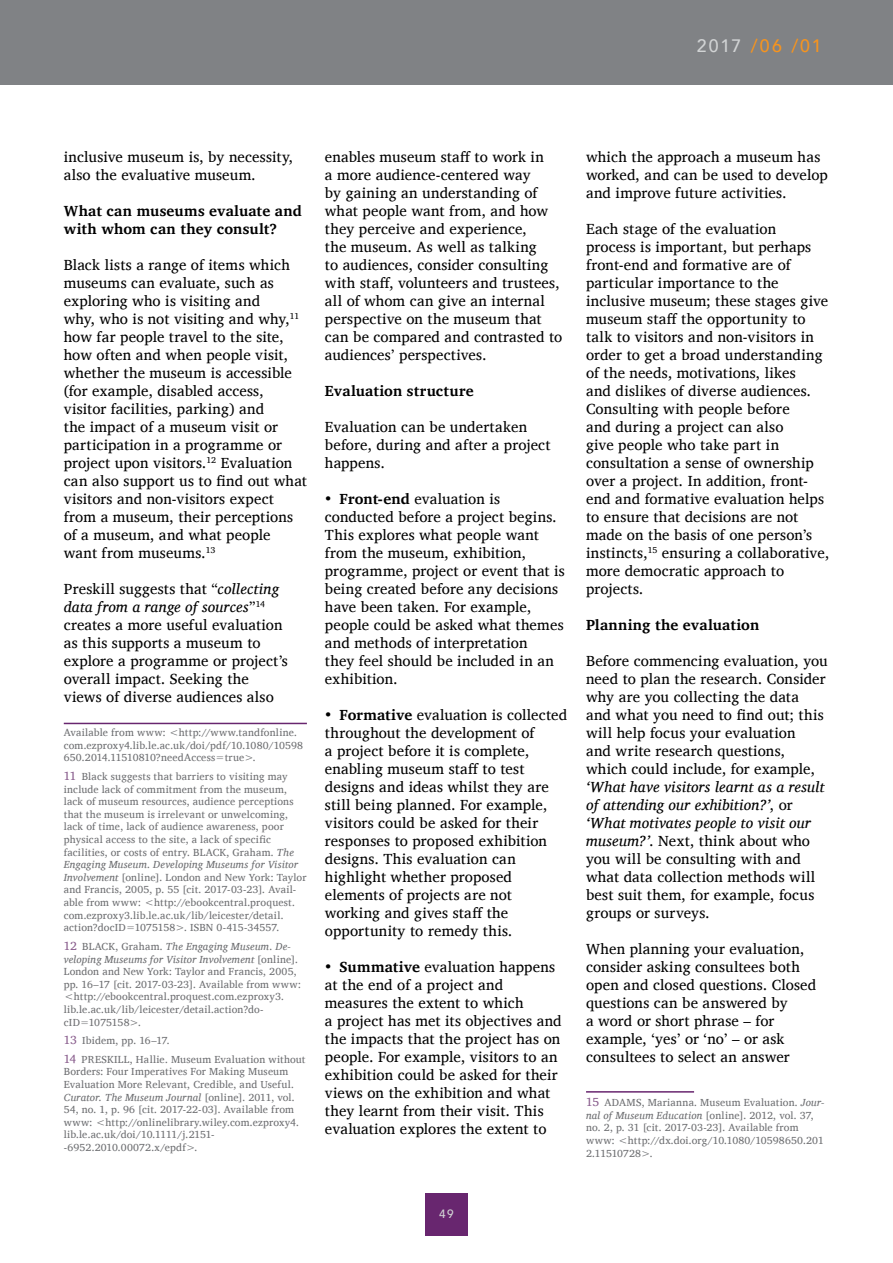
<style>
.page{position:relative;width:893px;height:1263px;background:#fff}
.page>*{position:absolute;margin:0;border:0;box-sizing:border-box;transform-origin:0 0}
.t1{font:500 18px "Avenir";letter-spacing:.11em;color:#f7941e}
.t2{font:15px/18px "Charis SIL";letter-spacing:.01em;color:#000}
.t3{font:700 15px/18px "Charis SIL";letter-spacing:.01em;color:#000}
.t4{font:500 12px "Avenir";color:#d1d3d4}
.t5{font:10.5px/12.6px "Charis SIL";letter-spacing:.015em;color:#6d6e71}
.s1{color:#d1d3d4}
.s2{font-style:italic}
.s3{font-size:12px;color:#895d8d}
.s4{font-weight:700}
</style>
<div class="page">
<div style="left:0;top:0;width:893px;height:85px;background:#808285"></div>
<div style="left:425px;top:1193px;width:43px;height:42px;background:#68266f"></div>
<hr style="left:64px;top:723px;width:243px;height:1px;background:#68266f">
<hr style="left:586px;top:1091px;width:108px;height:1px;background:#68266f">
<p class="t1" style="left:697px;top:30px;width:126px"><span class="s1">2017</span> /06 /01</p>
<p class="t2" style="left:64px;top:148px;width:231px">inclusive museum is, by necessity, also the evaluative museum.</p>
<p class="t3" style="left:64px;top:202px;width:240px">What can museums evaluate and with whom can they consult?</p>
<p class="t2" style="left:64px;top:256px;width:245px">Black lists a range of items which museums can evaluate, such as exploring who is visiting and<br>why, who is not visiting and why,<sup>11 </sup>how far people travel to the site, how often and when people visit, whether the museum is accessible (for example, disabled access, visitor facilities, parking) and<br>the impact of a museum visit or participation in a programme or project upon visitors.<sup>12</sup> Evaluation can also support us to find out what visitors and non-visitors expect from a museum, their perceptions of a museum, and what people want from museums.<sup>13</sup></p>
<p class="t2" style="left:64px;top:580px;width:226px">Preskill suggests that “<span class="s2">collecting data from a range of sources</span>”<sup>14 </sup>creates a more useful evaluation as this supports a museum to explore a programme or project’s overall impact. Seeking the views of diverse audiences also</p>
<p class="t5" style="left:64px;top:726px;width:241px">Available from www: &lt;http://www.tandfonline. com.ezproxy4.lib.le.ac.uk/doi/pdf/10.1080/10598<br>650.2014.11510810?needAccess=true&gt;.</p>
<p class="t5" style="left:64px;top:770px;width:244px"><span class="s3">11</span> Black suggests that barriers to visiting may include lack of commitment from the museum, lack of museum resources, audience perceptions that the museum is irrelevant or unwelcoming, lack of time, lack of audience awareness, poor physical access to the site, a lack of specific facilities, or costs of entry. BLACK, Graham. <span class="s2">The Engaging Museum</span>. <span class="s2">Developing Museums for Visitor Involvement</span> [online]. London and New York: Taylor and Francis, 2005, p. 55 [cit. 2017-03-23]. Avail&shy;able from www: &lt;http://ebookcentral.proquest. com.ezproxy3.lib.le.ac.uk/lib/leicester/detail. action?docID=1075158&gt;. ISBN 0-415-34557.</p>
<p class="t5" style="left:64px;top:940px;width:239px"><span class="s3">12</span> BLACK, Graham. <span class="s2">The Engaging Museum</span>. <span class="s2">De&shy;veloping Museums for Visitor Involvement</span> [online].<br>London and New York: Taylor and Francis, 2005, pp. 16–17 [cit. 2017-03-23]. Available from www: &lt;http://ebookcentral.proquest.com.ezproxy3. lib.le.ac.uk/lib/leicester/detail.action?do&shy;cID=1075158&gt;.</p>
<p class="t5" style="left:64px;top:1031px;width:243px;line-height:18.6px"><span class="s3">13</span> Ibidem, pp. 16–17.<br><span class="s3">14</span> PRESKILL, Hallie. Museum Evaluation without</p>
<p class="t5" style="left:64px;top:1065px;width:237px">Borders: Four Imperatives For Making Museum Evaluation More Relevant, Credible, and Useful.<br><span class="s2">Curator. The Museum Journal</span> [online]. 2011, vol.<br>54, no. 1, p. 96 [cit. 2017-22-03]. Available from www: &lt;http://onlinelibrary.wiley.com.ezproxy4. lib.le.ac.uk/doi/10.1111/j.2151- -6952.2010.00072.x/epdf&gt;.</p>
<p class="t2" style="left:325px;top:148px;width:239px">enables museum staff to work in<br>a more audience-centered way<br>by gaining an understanding of what people want from, and how they perceive and experience,<br>the museum. As well as talking<br>to audiences, consider consulting with staff, volunteers and trustees, all of whom can give an internal perspective on the museum that can be compared and contrasted to audiences’ perspectives.</p>
<p class="t3" style="left:325px;top:382px;width:150px">Evaluation structure</p>
<p class="t2" style="left:325px;top:418px;width:227px">Evaluation can be undertaken before, during and after a project happens.</p>
<p class="t2" style="left:325px;top:490px;width:241px">• <span class="s4">Front-end</span> evaluation is conducted before a project begins.<br>This explores what people want from the museum, exhibition, programme, project or event that is being created before any decisions have been taken. For example, people could be asked what themes and methods of interpretation<br>they feel should be included in an exhibition.</p>
<p class="t2" style="left:325px;top:706px;width:244px">• <span class="s4">Formative</span> evaluation is collected throughout the development of<br>a project before it is complete, enabling museum staff to test designs and ideas whilst they are still being planned. For example, visitors could be asked for their responses to proposed exhibition designs. This evaluation can highlight whether proposed elements of projects are not working and gives staff the opportunity to remedy this.</p>
<p class="t2" style="left:325px;top:958px;width:238px">• <span class="s4">Summative</span> evaluation happens at the end of a project and measures the extent to which<br>a project has met its objectives and the impacts that the project has on people. For example, visitors to an exhibition could be asked for their views on the exhibition and what they learnt from their visit. This evaluation explores the extent to</p>
<p class="t2" style="left:586px;top:148px;width:243px">which the approach a museum has worked, and can be used to develop and improve future activities.</p>
<p class="t2" style="left:586px;top:220px;width:245px">Each stage of the evaluation process is important, but perhaps front-end and formative are of particular importance to the inclusive museum; these stages give museum staff the opportunity to talk to visitors and non-visitors in order to get a broad understanding of the needs, motivations, likes<br>and dislikes of diverse audiences.<br>Consulting with people before<br>and during a project can also<br>give people who take part in consultation a sense of ownership over a project. In addition, front&shy;end and formative evaluation helps to ensure that decisions are not made on the basis of one person’s instincts,<sup>15</sup> ensuring a collaborative, more democratic approach to projects.</p>
<p class="t3" style="left:586px;top:616px;width:175px">Planning the evaluation</p>
<p class="t2" style="left:586px;top:652px;width:243px">Before commencing evaluation, you need to plan the research. Consider why are you collecting the data and what you need to find out; this will help focus your evaluation<br>and write research questions, which could include, for example,</p>
<p class="t2" style="left:586px;top:778px;width:240px"><span class="s2">‘What have visitors learnt as a result of attending our exhibition?’</span>, or <span class="s2">‘What motivates people to visit our museum?’</span>. Next, think about who you will be consulting with and what data collection methods will best suit them, for example, focus groups or surveys.</p>
<p class="t2" style="left:586px;top:940px;width:232px">When planning your evaluation, consider asking consultees both open and closed questions. Closed questions can be answered by<br>a word or short phrase – for example, ‘yes’ or ‘no’ – or ask consultees to select an answer</p>
<p class="t5" style="left:586px;top:1096px;width:240px"><span class="s3">15</span> ADAMS, Marianna. Museum Evaluation. <span class="s2">Jour&shy;nal of Museum Education</span> [online]. 2012, vol. 37, no. 2, p. 31 [cit. 2017-03-23]. Available from www: &lt;http://dx.doi.org/10.1080/10598650.201<br>2.11510728&gt;.</p>
<p class="t4" style="left:439px;top:1203px;width:16px">49</p>
</div>
